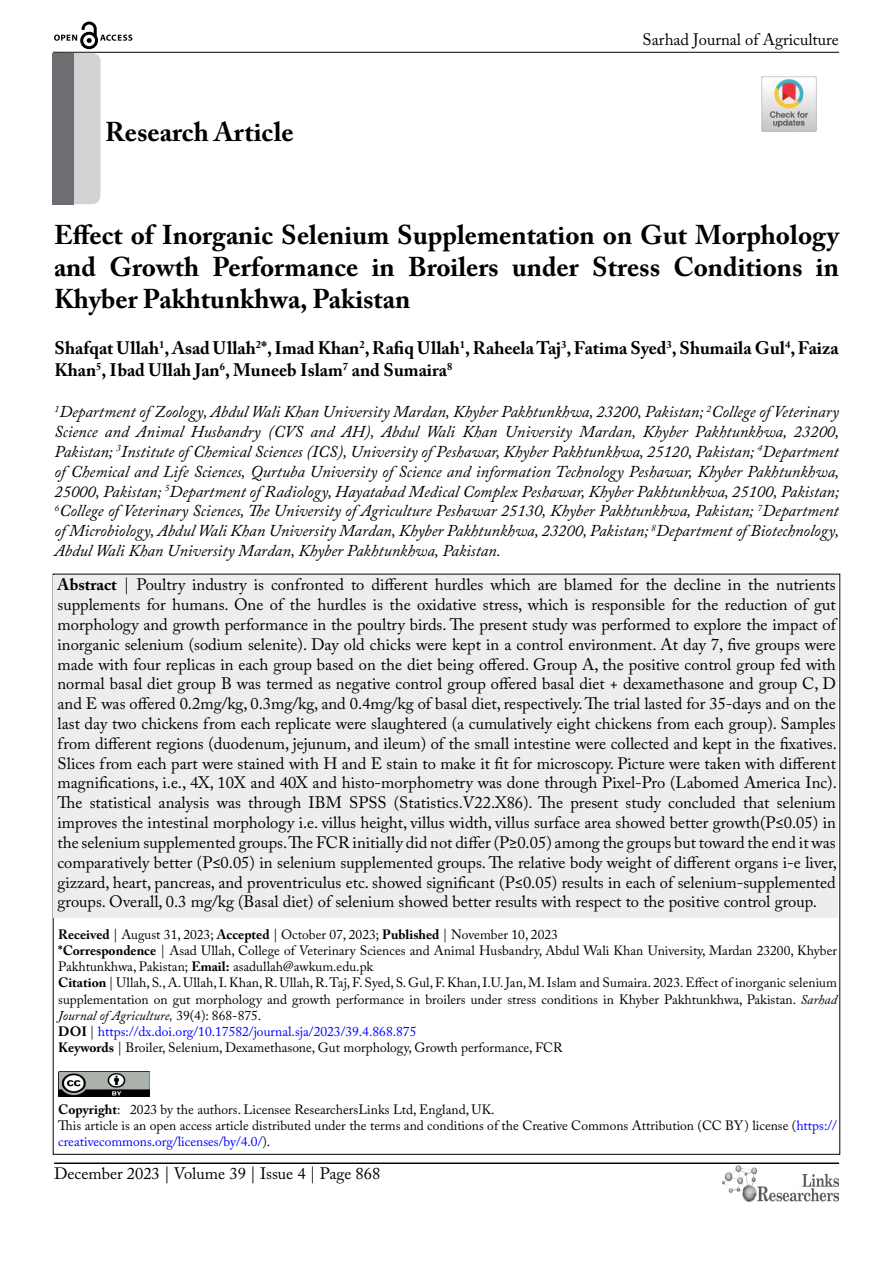
<style>
.page{position:relative;width:893px;height:1263px;background:#fff}
.page>*{position:absolute;margin:0;border:0;box-sizing:border-box;transform-origin:0 0}
.t1{font:700 27px/32.4px "Adobe Caslon Pro";color:#000;text-align:justify}
.t2{font:700 18px/21.6px "Adobe Caslon Pro";color:#000}
.t3{font:16.5px/19.8px "Adobe Caslon Pro";color:#000;text-align:justify}
.t4{font:italic 16.5px/19.8px "Adobe Caslon Pro";color:#000;text-align:justify}
.t5{font:13.5px/16.2px "Adobe Caslon Pro";color:#000}
.s1{font-weight:700}
.s2{font-style:italic}
.s3{color:#00f}
</style>
<div class="page">
<hr style="left:53px;top:52px;width:786px;height:1px;background:#000">
<img style="left:722px;top:1166px;width:117px;height:36px">
<svg style="left:54px;top:22px;width:78px;height:27px"></svg>
<div style="left:54px;top:53px;width:46px;height:151px;background:#d1d3d4;border-radius:8px"></div>
<hr style="left:54px;top:1163px;width:785px;height:1px;background:#000">
<div style="left:53px;top:53px;width:21px;height:151px;background:#6d6e71"></div>
<div style="left:54px;top:575px;width:784px;height:342px;background:#ededee"></div>
<img style="left:58px;top:1071px;width:92px;height:26px">
<img style="left:761px;top:77px;width:55px;height:55px">
<h1 class="t1" style="left:105px;top:116px;width:190px">Research Article</h1>
<p class="t3" style="left:643px;top:29px;width:198px">Sarhad Journal of Agriculture</p>
<h1 class="t1" style="left:54px;top:218px;width:786px">Effect of Inorganic Selenium Supplementation on Gut Morphology and Growth Performance in Broilers under Stress Conditions in Khyber Pakhtunkhwa, Pakistan</h1>
<p class="t2" style="left:55px;top:337px;width:786px">Shafqat Ullah<sup>1</sup>, Asad Ullah<sup>2</sup>*, Imad Khan<sup>2</sup>, Rafiq Ullah<sup>1</sup>, Raheela Taj<sup>3</sup>, Fatima Syed<sup>3</sup>, Shumaila Gul<sup>4</sup>, Faiza<br>Khan<sup>5</sup>, Ibad Ullah Jan<sup>6</sup>, Muneeb Islam<sup>7</sup> and Sumaira<sup>8</sup></p>
<p class="t4" style="left:55px;top:402px;width:786px"><sup>1</sup>Department of Zoology, Abdul Wali Khan University Mardan, Khyber Pakhtunkhwa, 23200, Pakistan; <sup>2</sup>College of Veterinary Science and Animal Husbandry (CVS and AH), Abdul Wali Khan University Mardan, Khyber Pakhtunkhwa, 23200, Pakistan; <sup>3</sup>Institute of Chemical Sciences (ICS), University of Peshawar, Khyber Pakhtunkhwa, 25120, Pakistan; <sup>4</sup>Department of Chemical and Life Sciences, Qurtuba University of Science and information Technology Peshawar, Khyber Pakhtunkhwa, 25000, Pakistan; <sup>5</sup>Department of Radiology, Hayatabad Medical Complex Peshawar, Khyber Pakhtunkhwa, 25100, Pakistan; <sup>6</sup>College of Veterinary Sciences, The University of Agriculture Peshawar 25130, Khyber Pakhtunkhwa, Pakistan; <sup>7</sup>Department of Microbiology, Abdul Wali Khan University Mardan, Khyber Pakhtunkhwa, 23200, Pakistan; <sup>8</sup>Department of Biotechnology, Abdul Wali Khan University Mardan, Khyber Pakhtunkhwa, Pakistan.</p>
<p class="t3" style="left:58px;top:575px;width:781px"><span class="s1">Abstract</span> | Poultry industry is confronted to different hurdles which are blamed for the decline in the nutrients supplements for humans. One of the hurdles is the oxidative stress, which is responsible for the reduction of gut morphology and growth performance in the poultry birds. The present study was performed to explore the impact of inorganic selenium (sodium selenite). Day old chicks were kept in a control environment. At day 7, five groups were made with four replicas in each group based on the diet being offered. Group A, the positive control group fed with normal basal diet group B was termed as negative control group offered basal diet + dexamethasone and group C, D and E was offered 0.2mg/kg, 0.3mg/kg, and 0.4mg/kg of basal diet, respectively. The trial lasted for 35-days and on the last day two chickens from each replicate were slaughtered (a cumulatively eight chickens from each group). Samples from different regions (duodenum, jejunum, and ileum) of the small intestine were collected and kept in the fixatives.<br>Slices from each part were stained with H and E stain to make it fit for microscopy. Picture were taken with different magnifications, i.e., 4X, 10X and 40X and histo-morphometry was done through Pixel-Pro (Labomed America Inc).<br>The statistical analysis was through IBM SPSS (Statistics.V22.X86). The present study concluded that selenium improves the intestinal morphology i.e. villus height, villus width, villus surface area showed better growth(P≤0.05) in the selenium supplemented groups. The FCR initially did not differ (P≥0.05) among the groups but toward the end it was comparatively better (P≤0.05) in selenium supplemented groups. The relative body weight of different organs i-e liver, gizzard, heart, pancreas, and proventriculus etc. showed significant (P≤0.05) results in each of selenium-supplemented groups. Overall, 0.3 mg/kg (Basal diet) of selenium showed better results with respect to the positive control group.</p>
<p class="t5" style="left:58px;top:926px;width:780px"><span class="s1">Received</span> | August 31, 2023; <span class="s1">Accepted</span> | October 07, 2023; <span class="s1">Published</span> | November 10, 2023<br><span class="s1">*Correspondence</span> | Asad Ullah, College of Veterinary Sciences and Animal Husbandry, Abdul Wali Khan University, Mardan 23200, Khyber Pakhtunkhwa, Pakistan; <span class="s1">Email:</span> asadullah@awkum.edu.pk<br><span class="s1">Citation</span> | Ullah, S., A. Ullah, I. Khan, R. Ullah, R. Taj, F. Syed, S. Gul, F. Khan, I.U. Jan, M. Islam and Sumaira. 2023. Effect of inorganic selenium supplementation on gut morphology and growth performance in broilers under stress conditions in Khyber Pakhtunkhwa, Pakistan. <span class="s2">Sarhad Journal of Agriculture,</span> 39(4): 868-875.<br><span class="s1">DOI</span> | <span class="s3">https://dx.doi.org/10.17582/journal.sja/2023/39.4.868.875<br></span><span class="s1">Keywords</span> | Broiler, Selenium, Dexamethasone, Gut morphology, Growth performance, FCR</p>
<p class="t5" style="left:58px;top:1101px;width:780px"><span class="s1">Copyright</span>: 2023 by the authors. Licensee ResearchersLinks Ltd, England, UK.<br>This article is an open access article distributed under the terms and conditions of the Creative Commons Attribution (CC BY) license (<span class="s3">https:// creativecommons.org/licenses/by/4.0/</span>).</p>
<p class="t3" style="left:54px;top:1163px;width:328px">December 2023 | Volume 39 | Issue 4 | Page 868</p>
</div>
